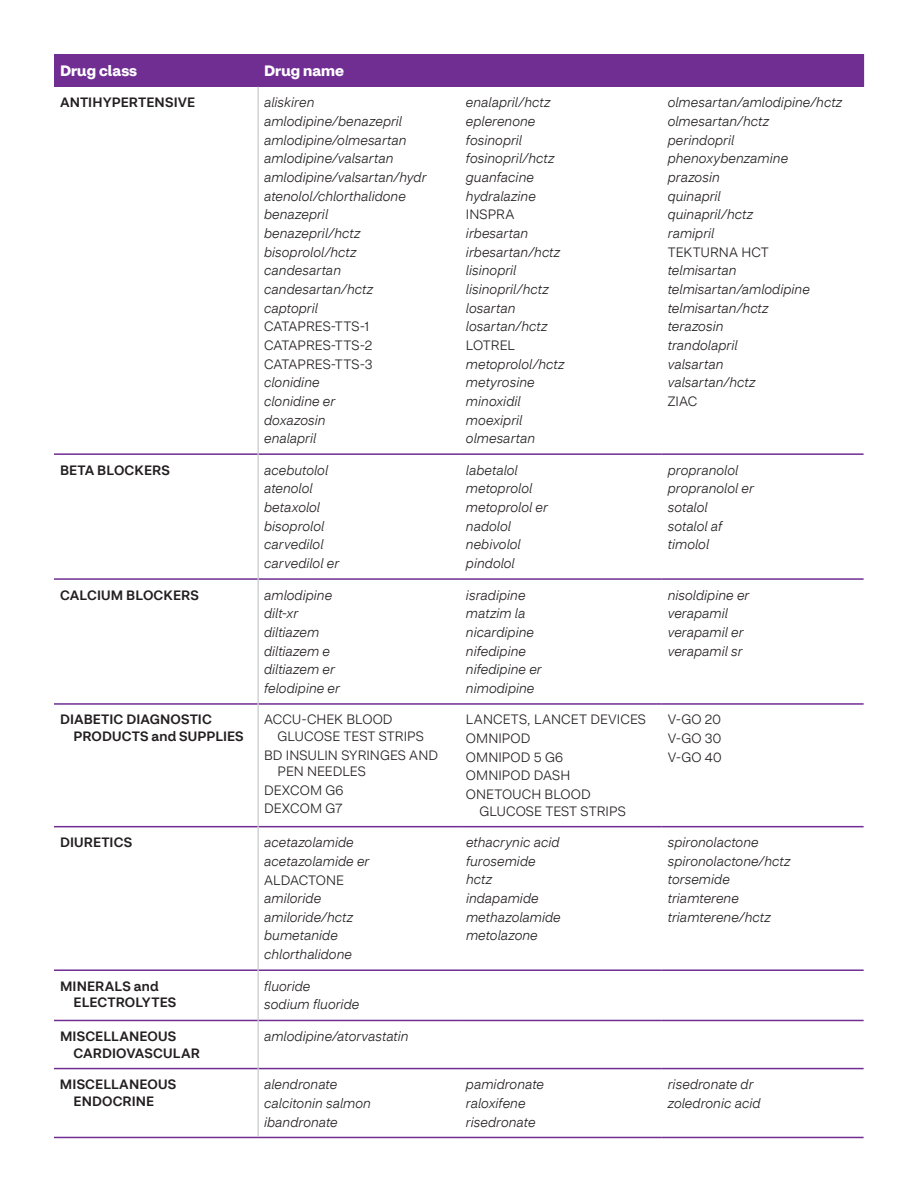
<style>
.page{position:relative;width:918px;height:1188px;background:#fff}
.page>*{position:absolute;margin:0;border:0;box-sizing:border-box;transform-origin:0 0}
.t1{font:700 15px "CVS Health Sans";color:#fff}
.t2{font:italic 300 13.5px/18.6px "CVS Health Sans";letter-spacing:.005em;color:#231f20}
.t3{font:300 13.5px/18.6px "CVS Health Sans";letter-spacing:.005em;color:#231f20}
.t4{font:500 13.5px/16.5px "CVS Health Sans";letter-spacing:.01em;color:#231f20}
.s1{font-style:normal}
</style>
<div class="page">
<div style="left:54px;top:54px;width:204px;height:33px;background:#702d92"></div>
<div style="left:258px;top:54px;width:606px;height:33px;background:#702d92"></div>
<hr style="left:54px;top:453px;width:204px;height:2px;background:#702d92">
<hr style="left:54px;top:578px;width:204px;height:2px;background:#702d92">
<hr style="left:54px;top:703px;width:204px;height:2px;background:#702d92">
<hr style="left:54px;top:826px;width:204px;height:1px;background:#702d92">
<hr style="left:54px;top:969px;width:204px;height:2px;background:#702d92">
<hr style="left:54px;top:1020px;width:204px;height:1px;background:#702d92">
<hr style="left:54px;top:1068px;width:204px;height:1px;background:#702d92">
<hr style="left:54px;top:1137px;width:204px;height:1px;background:#702d92">
<hr style="left:258px;top:453px;width:202px;height:2px;background:#702d92">
<hr style="left:460px;top:453px;width:202px;height:2px;background:#702d92">
<hr style="left:662px;top:453px;width:202px;height:2px;background:#702d92">
<hr style="left:258px;top:578px;width:202px;height:2px;background:#702d92">
<hr style="left:460px;top:578px;width:202px;height:2px;background:#702d92">
<hr style="left:662px;top:578px;width:202px;height:2px;background:#702d92">
<hr style="left:258px;top:703px;width:202px;height:2px;background:#702d92">
<hr style="left:460px;top:703px;width:202px;height:2px;background:#702d92">
<hr style="left:662px;top:703px;width:202px;height:2px;background:#702d92">
<hr style="left:258px;top:826px;width:202px;height:1px;background:#702d92">
<hr style="left:460px;top:826px;width:202px;height:1px;background:#702d92">
<hr style="left:662px;top:826px;width:202px;height:1px;background:#702d92">
<hr style="left:258px;top:969px;width:202px;height:2px;background:#702d92">
<hr style="left:460px;top:969px;width:202px;height:2px;background:#702d92">
<hr style="left:662px;top:969px;width:202px;height:2px;background:#702d92">
<hr style="left:258px;top:1020px;width:202px;height:1px;background:#702d92">
<hr style="left:460px;top:1020px;width:202px;height:1px;background:#702d92">
<hr style="left:662px;top:1020px;width:202px;height:1px;background:#702d92">
<hr style="left:258px;top:1068px;width:202px;height:1px;background:#702d92">
<hr style="left:460px;top:1068px;width:202px;height:1px;background:#702d92">
<hr style="left:662px;top:1068px;width:202px;height:1px;background:#702d92">
<hr style="left:258px;top:1137px;width:202px;height:1px;background:#702d92">
<hr style="left:460px;top:1137px;width:202px;height:1px;background:#702d92">
<hr style="left:662px;top:1137px;width:202px;height:1px;background:#702d92">
<hr style="left:258px;top:87px;width:1px;height:367px;background:#bcbdc0">
<hr style="left:258px;top:454px;width:1px;height:125px;background:#bcbdc0">
<hr style="left:258px;top:579px;width:1px;height:125px;background:#bcbdc0">
<hr style="left:258px;top:704px;width:1px;height:123px;background:#bcbdc0">
<hr style="left:258px;top:827px;width:1px;height:143px;background:#bcbdc0">
<hr style="left:258px;top:970px;width:1px;height:50px;background:#bcbdc0">
<hr style="left:258px;top:1020px;width:1px;height:49px;background:#bcbdc0">
<hr style="left:258px;top:1069px;width:1px;height:68px;background:#bcbdc0">
<p class="t1" style="left:60px;top:61px;width:79px">Drug class</p>
<p class="t1" style="left:264px;top:61px;width:81px">Drug name</p>
<p class="t4" style="left:60px;top:95px;width:137px">ANTIHYPERTENSIVE</p>
<p class="t2" style="left:264px;top:94px;width:164px">aliskiren amlodipine/benazepril amlodipine/olmesartan amlodipine/valsartan amlodipine/valsartan/hydr atenolol/chlorthalidone benazepril benazepril/hctz bisoprolol/hctz candesartan candesartan/hctz captopril<br><span class="s1">CATAPRES-TTS-1<br>CATAPRES-TTS-2<br>CATAPRES-TTS-3 </span>clonidine<br>clonidine er<br>doxazosin<br>enalapril</p>
<p class="t2" style="left:466px;top:93px;width:100px">enalapril/hctz eplerenone fosinopril fosinopril/hctz guanfacine hydralazine<br><span class="s1">INSPRA </span>irbesartan irbesartan/hctz lisinopril lisinopril/hctz losartan losartan/hctz<br><span class="s1">LOTREL </span>metoprolol/hctz metyrosine minoxidil moexipril olmesartan</p>
<p class="t2" style="left:668px;top:93px;width:176px">olmesartan/amlodipine/hctz olmesartan/hctz<br>perindopril phenoxybenzamine prazosin<br>quinapril<br>quinapril/hctz<br>ramipril<br><span class="s1">TEKTURNA HCT<br></span>telmisartan telmisartan/amlodipine telmisartan/hctz<br>terazosin<br>trandolapril<br>valsartan<br>valsartan/hctz<br><span class="s1">ZIAC</span></p>
<p class="t4" style="left:60px;top:462px;width:111px">BETA BLOCKERS</p>
<p class="t2" style="left:264px;top:461px;width:77px">acebutolol atenolol betaxolol bisoprolol carvedilol carvedilol er</p>
<p class="t2" style="left:466px;top:461px;width:83px">labetalol metoprolol metoprolol er nadolol nebivolol pindolol</p>
<p class="t2" style="left:668px;top:461px;width:88px">propranolol propranolol er sotalol<br>sotalol af timolol</p>
<p class="t4" style="left:60px;top:587px;width:140px">CALCIUM BLOCKERS</p>
<p class="t2" style="left:264px;top:586px;width:77px">amlodipine dilt-xr diltiazem diltiazem e diltiazem er felodipine er</p>
<p class="t2" style="left:466px;top:586px;width:77px">isradipine matzim la nicardipine nifedipine nifedipine er nimodipine</p>
<p class="t2" style="left:668px;top:586px;width:83px">nisoldipine er verapamil verapamil er verapamil sr</p>
<p class="t4" style="left:74px;top:712px;width:172px;text-indent:-14px">DIABETIC DIAGNOSTIC<br>PRODUCTS and SUPPLIES</p>
<p class="t3" style="left:278px;top:712px;width:148px;line-height:16.5px;text-indent:-14px">ACCU-CHEK BLOOD<br>GLUCOSE TEST STRIPS</p>
<p class="t3" style="left:278px;top:747px;width:162px;line-height:16.5px;text-indent:-14px">BD INSULIN SYRINGES AND<br>PEN NEEDLES</p>
<p class="t3" style="left:264px;top:781px;width:81px">DEXCOM G6<br>DEXCOM G7</p>
<p class="t3" style="left:668px;top:711px;width:55px;text-align:justify">V-GO 20<br>V-GO 30<br>V-GO 40</p>
<p class="t3" style="left:466px;top:711px;width:181px">LANCETS, LANCET DEVICES<br>OMNIPOD<br>OMNIPOD 5 G6<br>OMNIPOD DASH<br>ONETOUCH BLOOD</p>
<p class="t3" style="left:479px;top:802px;width:148px">GLUCOSE TEST STRIPS</p>
<p class="t4" style="left:60px;top:834px;width:74px">DIURETICS</p>
<p class="t2" style="left:264px;top:833px;width:107px">acetazolamide acetazolamide er<br><span class="s1">ALDACTONE </span>amiloride amiloride/hctz bumetanide chlorthalidone</p>
<p class="t2" style="left:466px;top:833px;width:96px">ethacrynic acid furosemide hctz indapamide methazolamide metolazone</p>
<p class="t2" style="left:668px;top:833px;width:124px">spironolactone spironolactone/hctz torsemide triamterene triamterene/hctz</p>
<p class="t4" style="left:74px;top:978px;width:104px;text-indent:-14px">MINERALS and<br>ELECTROLYTES</p>
<p class="t2" style="left:264px;top:977px;width:97px">fluoride sodium fluoride</p>
<p class="t4" style="left:73px;top:1028px;width:128px;text-indent:-13px">MISCELLANEOUS<br>CARDIOVASCULAR</p>
<p class="t2" style="left:264px;top:1027px;width:146px">amlodipine/atorvastatin</p>
<p class="t4" style="left:73px;top:1076px;width:104px;text-indent:-14px">MISCELLANEOUS<br>ENDOCRINE</p>
<p class="t2" style="left:264px;top:1075px;width:108px">alendronate calcitonin salmon ibandronate</p>
<p class="t2" style="left:466px;top:1075px;width:80px">pamidronate raloxifene risedronate</p>
<p class="t2" style="left:668px;top:1075px;width:94px">risedronate dr zoledronic acid</p>
</div>
